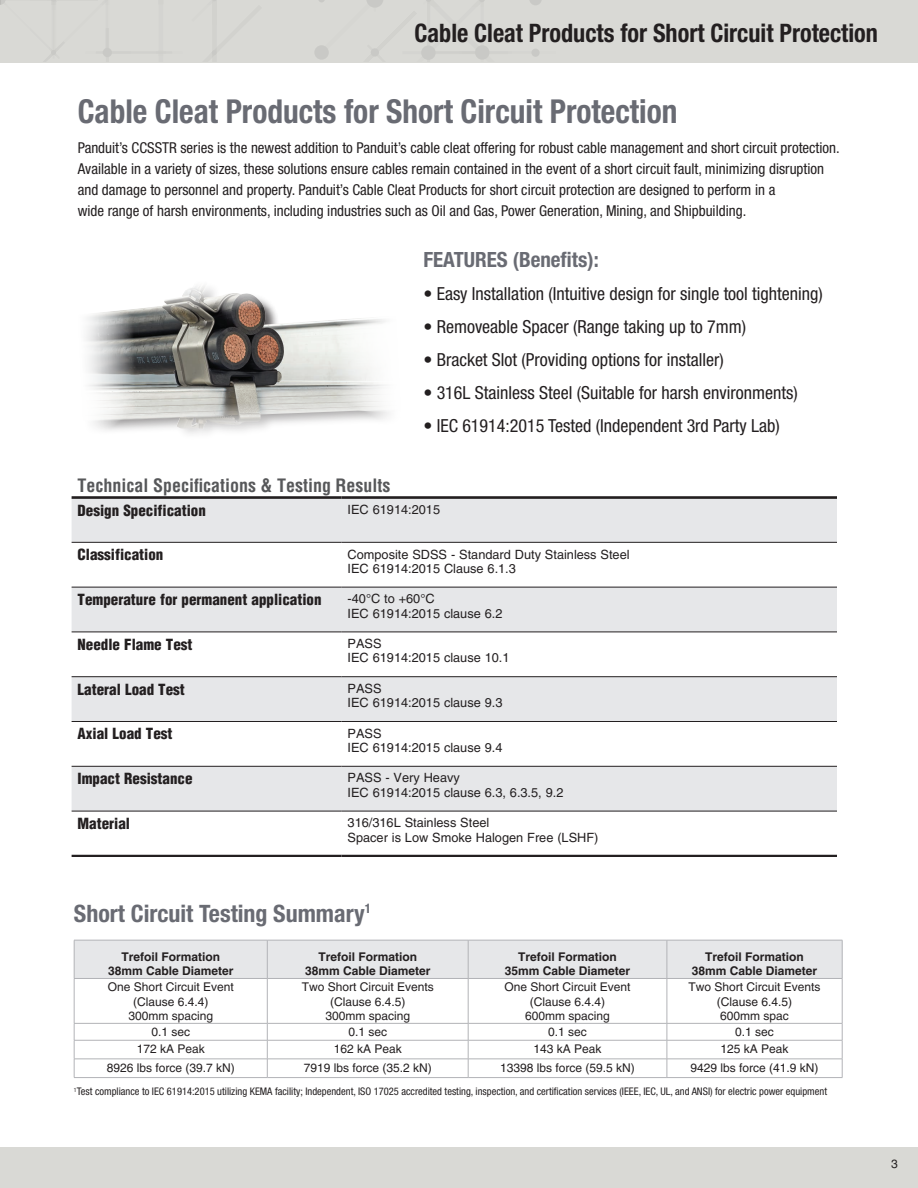
<style>
.page{position:relative;width:918px;height:1188px;background:#fff}
.page>*{position:absolute;margin:0;border:0;box-sizing:border-box;transform-origin:0 0}
.t1{font:700 condensed 33px "Helvetica Neue LT Std";color:#696b73;scale:.95 1}
.t2{font:700 condensed 25.5px "Helvetica Neue LT Std";color:#231f20;scale:.95 1}
.t3{font:700 condensed 24px "Helvetica Neue LT Std";color:#696b73}
.t4{font:700 condensed 21px "Helvetica Neue LT Std";color:#696b73}
.t5{font:condensed 18px "Helvetica Neue LT Std";color:#231f20}
.t6{font:700 condensed 18px "Helvetica";color:#57585a}
.t7{font:condensed 15px/21px "Helvetica Neue LT Std";color:#231f20}
.t8{font:900 condensed 15px "Helvetica";color:#231f20}
.t9{font:12.75px/14.2px "Helvetica";color:#231f20}
.t10{font:12px/14.4px "Helvetica";color:#231f20;text-align:center}
.t11{font:700 12px/14.4px "Helvetica";color:#231f20;text-align:center}
.t12{font:condensed 10.5px "Helvetica Neue LT Std";color:#231f20}
</style>
<div class="page">
<div style="left:0;top:1147px;width:918px;height:41px;background:#d9d9d5"></div>
<div style="left:0;top:0;width:918px;height:63px;background:#d9d9d5"></div>
<svg style="left:0;top:0;width:541px;height:60px"></svg>
<img style="left:86px;top:286px;width:303px;height:143px">
<svg style="left:72px;top:499px;width:765px;height:312px;fill:#e6e7e9"></svg>
<hr style="left:72px;top:542px;width:270px;height:1px;background:#231f20">
<hr style="left:342px;top:542px;width:495px;height:1px;background:#231f20">
<hr style="left:72px;top:587px;width:270px;height:1px;background:#231f20">
<hr style="left:342px;top:587px;width:495px;height:1px;background:#231f20">
<hr style="left:72px;top:632px;width:270px;height:1px;background:#231f20">
<hr style="left:342px;top:632px;width:495px;height:1px;background:#231f20">
<hr style="left:72px;top:676px;width:270px;height:1px;background:#231f20">
<hr style="left:342px;top:676px;width:495px;height:1px;background:#231f20">
<hr style="left:72px;top:721px;width:270px;height:1px;background:#231f20">
<hr style="left:342px;top:721px;width:495px;height:1px;background:#231f20">
<hr style="left:72px;top:766px;width:270px;height:1px;background:#231f20">
<hr style="left:342px;top:766px;width:495px;height:1px;background:#231f20">
<hr style="left:72px;top:811px;width:270px;height:1px;background:#231f20">
<hr style="left:342px;top:811px;width:495px;height:1px;background:#231f20">
<hr style="left:72px;top:855px;width:270px;height:2px;background:#231f20">
<hr style="left:342px;top:855px;width:495px;height:2px;background:#231f20">
<hr style="left:72px;top:496px;width:270px;height:3px;background:#231f20">
<hr style="left:342px;top:496px;width:495px;height:3px;background:#231f20">
<svg style="left:74px;top:940px;width:769px;height:138px"></svg>
<hr style="left:74px;top:940px;width:193px;height:1px;background:#b2b3b7">
<hr style="left:267px;top:940px;width:201px;height:1px;background:#b2b3b7">
<hr style="left:468px;top:940px;width:199px;height:1px;background:#b2b3b7">
<hr style="left:667px;top:940px;width:175px;height:1px;background:#b2b3b7">
<hr style="left:74px;top:978px;width:193px;height:1px;background:#b2b3b7">
<hr style="left:267px;top:978px;width:201px;height:1px;background:#b2b3b7">
<hr style="left:468px;top:978px;width:199px;height:1px;background:#b2b3b7">
<hr style="left:667px;top:978px;width:175px;height:1px;background:#b2b3b7">
<hr style="left:74px;top:1023px;width:193px;height:1px;background:#b2b3b7">
<hr style="left:267px;top:1023px;width:201px;height:1px;background:#b2b3b7">
<hr style="left:468px;top:1023px;width:199px;height:1px;background:#b2b3b7">
<hr style="left:667px;top:1023px;width:175px;height:1px;background:#b2b3b7">
<hr style="left:74px;top:1040px;width:193px;height:1px;background:#b2b3b7">
<hr style="left:267px;top:1040px;width:201px;height:1px;background:#b2b3b7">
<hr style="left:468px;top:1040px;width:199px;height:1px;background:#b2b3b7">
<hr style="left:667px;top:1040px;width:175px;height:1px;background:#b2b3b7">
<hr style="left:74px;top:1059px;width:193px;height:1px;background:#b2b3b7">
<hr style="left:267px;top:1059px;width:201px;height:1px;background:#b2b3b7">
<hr style="left:468px;top:1059px;width:199px;height:1px;background:#b2b3b7">
<hr style="left:667px;top:1059px;width:175px;height:1px;background:#b2b3b7">
<hr style="left:74px;top:1077px;width:193px;height:1px;background:#b2b3b7">
<hr style="left:267px;top:1077px;width:201px;height:1px;background:#b2b3b7">
<hr style="left:468px;top:1077px;width:199px;height:1px;background:#b2b3b7">
<hr style="left:667px;top:1077px;width:175px;height:1px;background:#b2b3b7">
<h2 class="t2" style="left:415px;top:17px;width:489px">Cable Cleat Products for Short Circuit Protection</h2>
<h1 class="t1" style="left:78px;top:91px;width:633px">Cable Cleat Products for Short Circuit Protection</h1>
<p class="t7" style="left:78px;top:138px;width:764px">Panduit’s CCSSTR series is the newest addition to Panduit’s cable cleat offering for robust cable management and short circuit protection.<br>Available in a variety of sizes, these solutions ensure cables remain contained in the event of a short circuit fault, minimizing disruption and damage to personnel and property. Panduit’s Cable Cleat Products for short circuit protection are designed to perform in a<br>wide range of harsh environments, including industries such as Oil and Gas, Power Generation, Mining, and Shipbuilding.</p>
<h3 class="t4" style="left:423px;top:247px;width:177px">FEATURES (Benefits):</h3>
<p class="t5" style="left:423px;top:284px;width:401px">• Easy Installation (Intuitive design for single tool tightening)</p>
<p class="t5" style="left:423px;top:317px;width:324px">• Removeable Spacer (Range taking up to 7mm)</p>
<p class="t5" style="left:423px;top:350px;width:302px">• Bracket Slot (Providing options for installer)</p>
<p class="t5" style="left:423px;top:383px;width:376px">• 316L Stainless Steel (Suitable for harsh environments)</p>
<p class="t5" style="left:423px;top:416px;width:358px">• IEC 61914:2015 Tested (Independent 3rd Party Lab)</p>
<p class="t6" style="left:78px;top:474px;width:314px">Technical Specifications &amp; Testing Results</p>
<p class="t8" style="left:78px;top:501px;width:130px">Design Specification</p>
<p class="t9" style="left:348px;top:502px;width:94px">IEC 61914:2015</p>
<p class="t8" style="left:78px;top:545px;width:87px">Classification</p>
<p class="t9" style="left:348px;top:547px;width:284px">Composite SDSS - Standard Duty Stainless Steel<br>IEC 61914:2015 Clause 6.1.3</p>
<p class="t8" style="left:78px;top:590px;width:246px">Temperature for permanent application</p>
<p class="t9" style="left:348px;top:592px;width:156px">-40°C to +60°C<br>IEC 61914:2015 clause 6.2</p>
<p class="t8" style="left:78px;top:635px;width:116px">Needle Flame Test</p>
<p class="t9" style="left:348px;top:636px;width:163px">PASS<br>IEC 61914:2015 clause 10.1</p>
<p class="t8" style="left:78px;top:680px;width:109px">Lateral Load Test</p>
<p class="t9" style="left:348px;top:681px;width:156px">PASS<br>IEC 61914:2015 clause 9.3</p>
<p class="t8" style="left:78px;top:724px;width:96px">Axial Load Test</p>
<p class="t9" style="left:348px;top:726px;width:156px">PASS<br>IEC 61914:2015 clause 9.4</p>
<p class="t8" style="left:78px;top:769px;width:116px">Impact Resistance</p>
<p class="t9" style="left:348px;top:771px;width:217px">PASS - Very Heavy<br>IEC 61914:2015 clause 6.3, 6.3.5, 9.2</p>
<p class="t8" style="left:78px;top:814px;width:54px">Material</p>
<p class="t9" style="left:348px;top:816px;width:252px">316/316L Stainless Steel<br>Spacer is Low Smoke Halogen Free (LSHF)</p>
<h3 class="t3" style="left:74px;top:899px;width:299px">Short Circuit Testing Summary<sup>1</sup></h3>
<p class="t11" style="left:108px;top:949px;width:127px">Trefoil Formation<br>38mm Cable Diameter</p>
<p class="t11" style="left:305px;top:949px;width:127px">Trefoil Formation<br>38mm Cable Diameter</p>
<p class="t11" style="left:505px;top:949px;width:127px">Trefoil Formation<br>35mm Cable Diameter</p>
<p class="t11" style="left:692px;top:949px;width:127px">Trefoil Formation<br>38mm Cable Diameter</p>
<p class="t10" style="left:108px;top:980px;width:128px">One Short Circuit Event (Clause 6.4.4)<br>300mm spacing</p>
<p class="t10" style="left:302px;top:980px;width:134px">Two Short Circuit Events (Clause 6.4.5)<br>300mm spacing</p>
<p class="t10" style="left:505px;top:980px;width:128px">One Short Circuit Event (Clause 6.4.4)<br>600mm spacing</p>
<p class="t10" style="left:689px;top:980px;width:134px">Two Short Circuit Events (Clause 6.4.5)<br>600mm spac</p>
<p class="t10" style="left:151px;top:1025px;width:40px">0.1 sec</p>
<p class="t10" style="left:348px;top:1025px;width:40px">0.1 sec</p>
<p class="t10" style="left:548px;top:1025px;width:40px">0.1 sec</p>
<p class="t10" style="left:735px;top:1025px;width:40px">0.1 sec</p>
<p class="t10" style="left:137px;top:1042px;width:70px">172 kA Peak</p>
<p class="t10" style="left:334px;top:1042px;width:70px">162 kA Peak</p>
<p class="t10" style="left:534px;top:1042px;width:70px">143 kA Peak</p>
<p class="t10" style="left:721px;top:1042px;width:70px">125 kA Peak</p>
<p class="t10" style="left:107px;top:1060px;width:130px">8926 lbs force (39.7 kN)</p>
<p class="t10" style="left:304px;top:1060px;width:130px">7919 lbs force (35.2 kN)</p>
<p class="t10" style="left:500px;top:1060px;width:136px">13398 lbs force (59.5 kN)</p>
<p class="t10" style="left:691px;top:1060px;width:130px">9429 lbs force (41.9 kN)</p>
<p class="t12" style="left:74px;top:1085px;width:755px"><sup>1</sup>Test compliance to IEC 61914:2015 utilizing KEMA facility; Independent, ISO 17025 accredited testing, inspection, and certification services (IEEE, IEC, UL, and ANSI) for electric power equipment</p>
<p class="t10" style="left:891px;top:1157px;width:8px">3</p>
</div>
